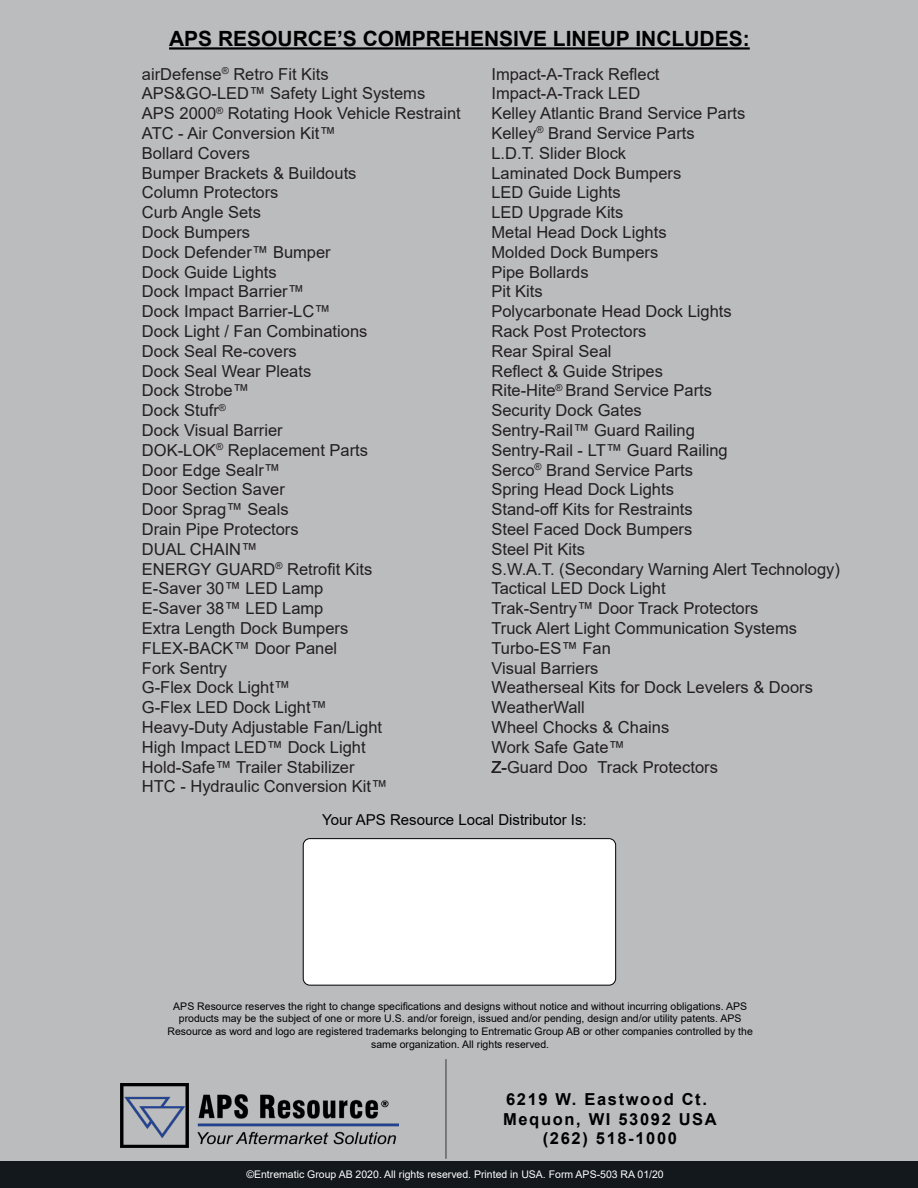
<style>
.page{position:relative;width:918px;height:1188px;background:#bbbcbe}
.page>*{position:absolute;margin:0;border:0;box-sizing:border-box;transform-origin:0 0}
.t1{font:700 21px "Arial";color:#000}
.t2{font:16.5px/19.8px "Arial";color:#231f20}
.t3{font:700 16.5px/19.8px "Arial";letter-spacing:.1em;color:#000;text-align:center}
.t4{font:15px "Arial";color:#000}
.t5{font:10.5px/12.6px "Arial";color:#000;text-align:center}
.t6{font:10.5px "Arial";color:#fff}
</style>
<div class="page">
<div style="left:0;top:1161px;width:918px;height:27px;background:#13181d"></div>
<hr style="left:445px;top:1059px;width:2px;height:100px;background:#636269">
<img style="left:120px;top:1084px;width:278px;height:64px">
<div style="left:303px;top:839px;width:313px;height:146px;background:#fff;border-radius:7px"></div>
<div style="left:303px;top:838px;width:313px;height:148px;border:1px solid #000;border-radius:7px"></div>
<hr style="left:169px;top:47px;width:581px;height:3px;background:#000">
<p class="t1" style="left:169px;top:24px;width:582px">APS RESOURCE’S COMPREHENSIVE LINEUP INCLUDES:</p>
<p class="t2" style="left:142px;top:64px;width:320px">airDefense<sup>®</sup> Retro Fit Kits<br>APS&amp;GO-LED™ Safety Light Systems<br>APS 2000<sup>®</sup> Rotating Hook Vehicle Restraint<br>ATC - Air Conversion Kit™<br>Bollard Covers<br>Bumper Brackets &amp; Buildouts<br>Column Protectors<br>Curb Angle Sets<br>Dock Bumpers<br>Dock Defender™ Bumper<br>Dock Guide Lights<br>Dock Impact Barrier™<br>Dock Impact Barrier-LC™<br>Dock Light / Fan Combinations<br>Dock Seal Re-covers<br>Dock Seal Wear Pleats<br>Dock Strobe™<br>Dock Stufr<sup>®<br></sup>Dock Visual Barrier<br>DOK-LOK<sup>®</sup> Replacement Parts<br>Door Edge Sealr™<br>Door Section Saver<br>Door Sprag™ Seals<br>Drain Pipe Protectors<br>DUAL CHAIN™<br>ENERGY GUARD<sup>®</sup> Retrofit Kits<br>E-Saver 30™ LED Lamp<br>E-Saver 38™ LED Lamp<br>Extra Length Dock Bumpers<br>FLEX-BACK™ Door Panel<br>Fork Sentry<br>G-Flex Dock Light™<br>G-Flex LED Dock Light™<br>Heavy-Duty Adjustable Fan/Light<br>High Impact LED™ Dock Light<br>Hold-Safe™ Trailer Stabilizer<br>HTC - Hydraulic Conversion Kit™</p>
<p class="t2" style="left:491px;top:64px;width:350px">Impact-A-Track Reflect<br>Impact-A-Track LED<br>Kelley Atlantic Brand Service Parts<br>Kelley<sup>®</sup> Brand Service Parts<br>L.D.T. Slider Block<br>Laminated Dock Bumpers<br>LED Guide Lights<br>LED Upgrade Kits<br>Metal Head Dock Lights<br>Molded Dock Bumpers<br>Pipe Bollards<br>Pit Kits<br>Polycarbonate Head Dock Lights<br>Rack Post Protectors<br>Rear Spiral Seal<br>Reflect &amp; Guide Stripes<br>Rite-Hite<sup>®</sup> Brand Service Parts<br>Security Dock Gates<br>Sentry-Rail™ Guard Railing<br>Sentry-Rail - LT™ Guard Railing<br>Serco<sup>®</sup> Brand Service Parts<br>Spring Head Dock Lights<br>Stand-off Kits for Restraints<br>Steel Faced Dock Bumpers<br>Steel Pit Kits<br>S.W.A.T. (Secondary Warning Alert Technology)<br>Tactical LED Dock Light<br>Trak-Sentry™ Door Track Protectors<br>Truck Alert Light Communication Systems<br>Turbo-ES™ Fan<br>Visual Barriers<br>Weatherseal Kits for Dock Levelers &amp; Doors<br>WeatherWall<br>Wheel Chocks &amp; Chains<br>Work Safe Gate™<br>Z-Guard Doo Track Protectors</p>
<p class="t4" style="left:322px;top:809px;width:266px">Your APS Resource Local Distributor Is:</p>
<p class="t5" style="left:167px;top:1000px;width:587px">APS Resource reserves the right to change specifications and designs without notice and without incurring obligations. APS products may be the subject of one or more U.S. and/or foreign, issued and/or pending, design and/or utility patents. APS Resource as word and logo are registered trademarks belonging to Entrematic Group AB or other companies controlled by the same organization. All rights reserved.</p>
<p class="t3" style="left:503px;top:1089px;width:215px">6219 W. Eastwood Ct.<br>Mequon, WI 53092 USA (262) 518-1000</p>
<p class="t6" style="left:246px;top:1167px;width:419px">©Entrematic Group AB 2020. All rights reserved. Printed in USA. Form APS-503 RA 01/20</p>
</div>
